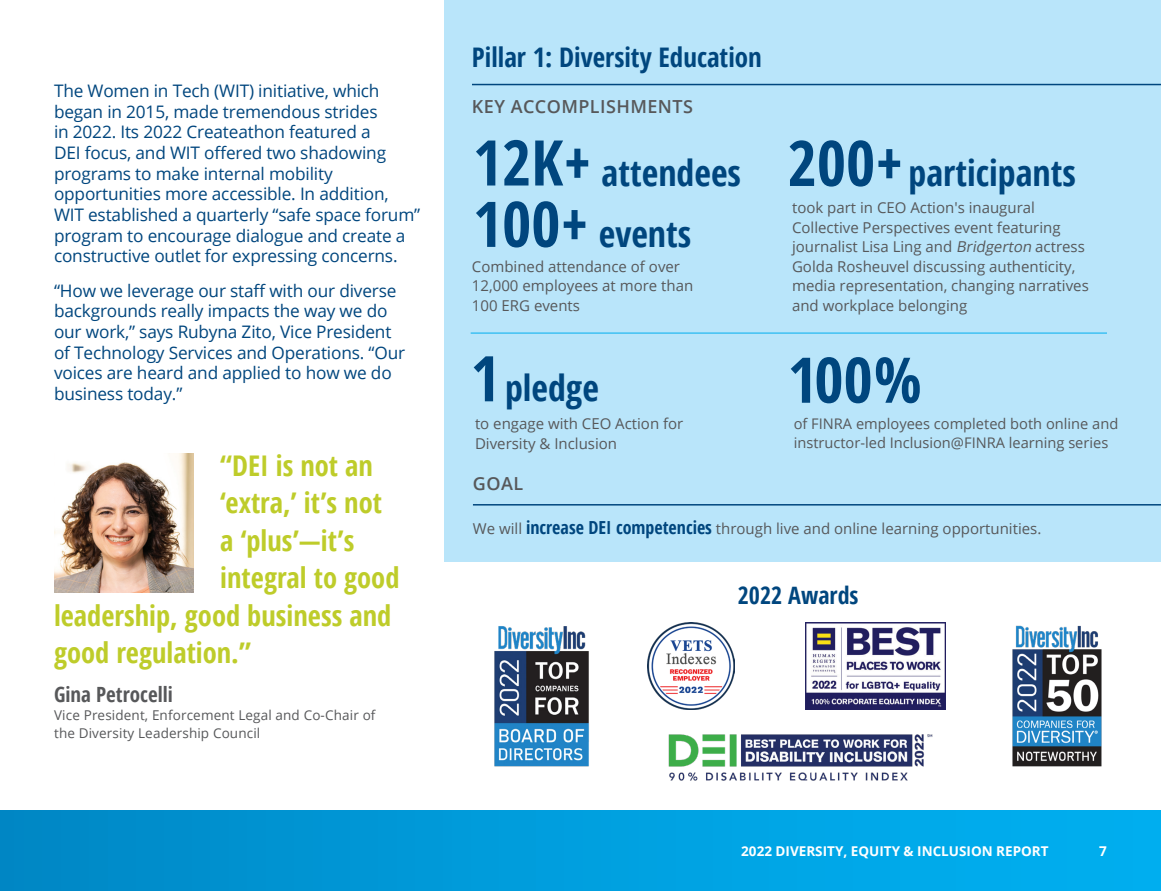
<style>
.page{position:relative;width:1161px;height:891px;background:#fff}
.page>*{position:absolute;margin:0;border:0;box-sizing:border-box;transform-origin:0 0}
.t1{font:700 63px "Open Sans Condensed";color:#00467e}
.t2{font:700 36px "Open Sans Condensed";color:#00467e}
.green_quote{font:700 28.5px "Open Sans Condensed";color:#becc2a}
.t3{font:700 27px "Open Sans Condensed";color:#00467e}
.t4{font:700 24px "Open Sans Condensed";color:#00467e}
.t5{font:700 21px "Open Sans Condensed";color:#57585a}
.t6{font:600 18px "Open Sans";letter-spacing:.025em;color:#57585a}
.body{font:17.25px/20.7px "Open Sans";letter-spacing:-.01em;color:#00467e}
.t7{font:15px/19.5px "Open Sans";color:#57585a}
.t8{font:14.7px/19.5px "Open Sans";color:#57585a}
.body-2{font:13.5px/18px "Open Sans";letter-spacing:.01em;color:#57585a}
.t9{font:700 13.5px "Open Sans";color:#fff}
.s1{font-size:63px}
.s2{font-style:italic}
.s3{font-family:"Open Sans Condensed";font-weight:700;font-size:18px;color:#00467e}
</style>
<div class="page">
<div style="left:0;top:811px;width:1161px;height:80px;background:linear-gradient(to right,#0089c6,#00b2f3)"></div>
<div style="left:445px;top:0;width:716px;height:561px;background:#b9e5fa"></div>
<hr style="left:472px;top:84px;width:689px;height:1px;background:#00467e">
<hr style="left:473px;top:504px;width:688px;height:2px;background:#00467e">
<img style="left:54px;top:453px;width:139px;height:139px">
<hr style="left:471px;top:333px;width:636px;height:1px;background:#00aeef">
<img style="left:805px;top:622px;width:140px;height:87px">
<img style="left:647px;top:622px;width:87px;height:87px">
<img style="left:668px;top:734px;width:265px;height:47px">
<img style="left:494px;top:626px;width:95px;height:140px">
<img style="left:1012px;top:625px;width:90px;height:141px">
<p class="body" style="left:54px;top:80px;width:368px">The Women in Tech (WIT) initiative, which began in 2015, made tremendous strides<br>in 2022. Its 2022 Createathon featured a<br>DEI focus, and WIT offered two shadowing programs to make internal mobility opportunities more accessible. In addition, WIT established a quarterly “safe space forum” program to encourage dialogue and create a constructive outlet for expressing concerns.</p>
<p class="body" style="left:54px;top:280px;width:353px">“How we leverage our staff with our diverse backgrounds really impacts the way we do our work,” says Rubyna Zito, Vice President of Technology Services and Operations. “Our voices are heard and applied to how we do business today.”</p>
<p class="green_quote" style="left:220px;top:445px;width:154px">“DEI is not an</p>
<p class="green_quote" style="left:220px;top:483px;width:163px">‘extra,’ it’s not</p>
<p class="green_quote" style="left:220px;top:520px;width:136px">a ‘plus’—it’s</p>
<p class="green_quote" style="left:220px;top:558px;width:181px">integral to good</p>
<p class="green_quote" style="left:54px;top:595px;width:339px">leadership, good business and</p>
<p class="green_quote" style="left:54px;top:633px;width:198px">good regulation.”</p>
<p class="t5" style="left:54px;top:680px;width:120px">Gina Petrocelli</p>
<p class="body-2" style="left:54px;top:706px;width:323px">Vice President, Enforcement Legal and Co-Chair of the Diversity Leadership Council</p>
<p class="t3" style="left:472px;top:38px;width:291px">Pillar 1: Diversity Education</p>
<p class="t6" style="left:472px;top:94px;width:223px">KEY ACCOMPLISHMENTS</p>
<p class="t2" style="left:473px;top:147px;width:270px"><span class="s1">12K+</span> attendees</p>
<p class="t2" style="left:473px;top:209px;width:220px"><span class="s1">100+</span> events</p>
<p class="t7" style="left:472px;top:256px;width:223px">Combined attendance of over<br>12,000 employees at more than<br>100 ERG events</p>
<p class="t2" style="left:471px;top:363px;width:130px"><span class="s1">1</span> pledge</p>
<p class="t7" style="left:475px;top:414px;width:210px">to engage with CEO Action for<br>Diversity &amp; Inclusion</p>
<p class="t2" style="left:788px;top:148px;width:290px"><span class="s1">200+</span> participants</p>
<p class="t7" style="left:792px;top:197px;width:298px">took part in CEO Action's inaugural Collective Perspectives event featuring journalist Lisa Ling and <span class="s2">Bridgerton</span> actress Golda Rosheuvel discussing authenticity, media representation, changing narratives and workplace belonging</p>
<p class="t1" style="left:788px;top:336px;width:136px">100%</p>
<p class="t8" style="left:794px;top:413px;width:326px">of FINRA employees completed both online and instructor-led Inclusion@FINRA learning series</p>
<p class="t6" style="left:473px;top:472px;width:52px">GOAL</p>
<p class="t7" style="left:473px;top:518px;width:570px">We will <span class="s3">increase DEI competencies</span> through live and online learning opportunities.</p>
<p class="t4" style="left:738px;top:578px;width:122px">2022 Awards</p>
<p class="t9" style="left:741px;top:842px;width:309px">2022 DIVERSITY, EQUITY &amp; INCLUSION REPORT</p>
<p class="t9" style="left:1099px;top:842px;width:9px">7</p>
</div>
